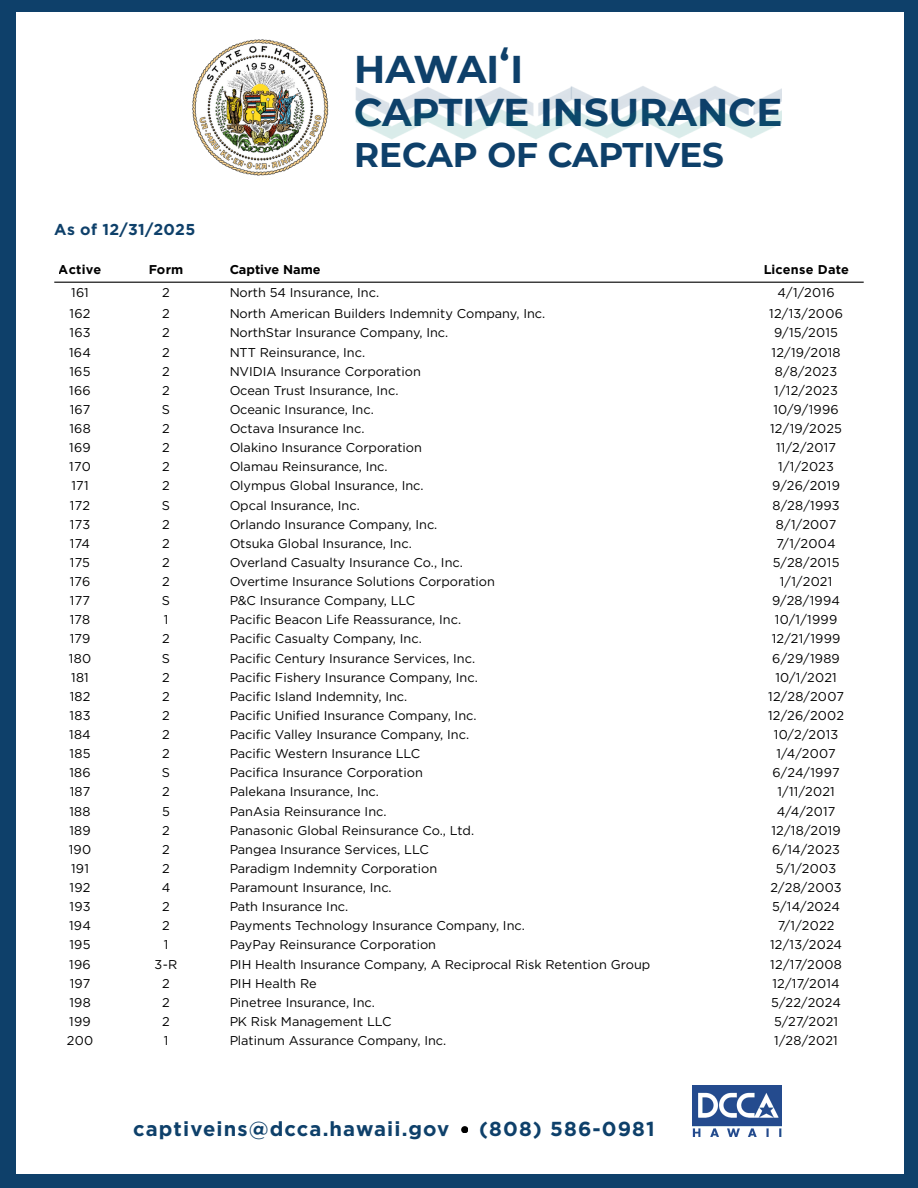
<style>
.page{position:relative;width:918px;height:1188px;background:#0e406a}
.page>*{position:absolute;margin:0;border:0;box-sizing:border-box;transform-origin:0 0}
.t1{font:700 38.55px/42.8px "Montserrat";color:#0e406a}
.t2{font:700 34.05px "Montserrat";color:#0e406a}
.t3{font:700 20.25px "Gotham";letter-spacing:.055em;color:#0e406a}
.t4{font:700 15.75px "Gotham";letter-spacing:.02em;color:#0e406a}
.t5{font:12.75px/19.2px "Gotham";color:#000}
.t6{font:12.75px/19.2px "Gotham";letter-spacing:.02em;color:#000;text-align:center}
.t7{font:700 12.75px "Gotham";letter-spacing:.005em;color:#000}
</style>
<div class="page">
<div style="left:16px;top:13px;width:887px;height:1160px;background:#fff"></div>
<img style="left:192px;top:40px;width:136px;height:136px">
<img style="left:355px;top:87px;width:209px;height:53px">
<img style="left:564px;top:86px;width:217px;height:53px">
<hr style="left:54px;top:282px;width:810px;height:1px;background:#000">
<svg style="left:461px;top:1126px;width:7px;height:7px"></svg>
<img style="left:692px;top:1085px;width:89px;height:51px">
<h1 class="t1" style="left:354px;top:48px;width:430px">HAWAIʻI<br>CAPTIVE INSURANCE</h1>
<h4 class="t4" style="left:54px;top:219px;width:142px">As of 12/31/2025</h4>
<p class="t7" style="left:59px;top:261px;width:44px">Active</p>
<p class="t5" style="left:70px;top:282px;width:22px;line-height:21.3px">161<br>162</p>
<p class="t6" style="left:67px;top:323px;width:28px">163<br>164<br>165<br>166<br>167<br>168<br>169<br>170<br>171<br>172<br>173<br>174<br>175<br>176<br>177<br>178<br>179<br>180<br>181<br>182<br>183<br>184<br>185<br>186<br>187<br>188<br>189<br>190<br>191<br>192<br>193<br>194<br>195<br>196<br>197<br>198<br>199<br>200</p>
<p class="t7" style="left:149px;top:261px;width:36px">Form</p>
<p class="t5" style="left:162px;top:282px;width:9px;line-height:21.3px">2<br>2</p>
<p class="t5" style="left:155px;top:323px;width:24px;text-align:center">2<br>2<br>2<br>2<br>S<br>2<br>2<br>2<br>2<br>S<br>2<br>2<br>2<br>2<br>S<br>1<br>2<br>S<br>2<br>2<br>2<br>2<br>2<br>S<br>2<br>5<br>2<br>2<br>2<br>4<br>2<br>2<br>1<br>3-R<br>2<br>2<br>2<br>1</p>
<h2 class="t2" style="left:354px;top:134px;width:371px">RECAP OF CAPTIVES</h2>
<p class="t7" style="left:229px;top:261px;width:93px">Captive Name</p>
<p class="t5" style="left:229px;top:282px;width:317px;line-height:21.3px">North 54 Insurance, Inc.<br>North American Builders Indemnity Company, Inc.</p>
<p class="t5" style="left:229px;top:323px;width:422px">NorthStar Insurance Company, Inc.<br>NTT Reinsurance, Inc.<br>NVIDIA Insurance Corporation<br>Ocean Trust Insurance, Inc.<br>Oceanic Insurance, Inc.<br>Octava Insurance Inc.<br>Olakino Insurance Corporation<br>Olamau Reinsurance, Inc.<br>Olympus Global Insurance, Inc.<br>Opcal Insurance, Inc.<br>Orlando Insurance Company, Inc.<br>Otsuka Global Insurance, Inc.<br>Overland Casualty Insurance Co., Inc.<br>Overtime Insurance Solutions Corporation<br>P&amp;C Insurance Company, LLC<br>Pacific Beacon Life Reassurance, Inc.<br>Pacific Casualty Company, Inc.<br>Pacific Century Insurance Services, Inc.<br>Pacific Fishery Insurance Company, Inc.<br>Pacific Island Indemnity, Inc.<br>Pacific Unified Insurance Company, Inc.<br>Pacific Valley Insurance Company, Inc.<br>Pacific Western Insurance LLC<br>Pacifica Insurance Corporation<br>Palekana Insurance, Inc.<br>PanAsia Reinsurance Inc.<br>Panasonic Global Reinsurance Co., Ltd.<br>Pangea Insurance Services, LLC<br>Paradigm Indemnity Corporation<br>Paramount Insurance, Inc.<br>Path Insurance Inc.<br>Payments Technology Insurance Company, Inc.<br>PayPay Reinsurance Corporation<br>PIH Health Insurance Company, A Reciprocal Risk Retention Group<br>PIH Health Re<br>Pinetree Insurance, Inc.<br>PK Risk Management LLC<br>Platinum Assurance Company, Inc.</p>
<h3 class="t3" style="left:133px;top:1116px;width:318px">captiveins@dcca.hawaii.gov</h3>
<h3 class="t3" style="left:479px;top:1116px;width:177px">(808) 586-0981</h3>
<p class="t7" style="left:763px;top:261px;width:87px">License Date</p>
<p class="t6" style="left:769px;top:282px;width:75px;line-height:21.3px">4/1/2016<br>12/13/2006</p>
<p class="t6" style="left:768px;top:323px;width:78px">9/15/2015<br>12/19/2018<br>8/8/2023<br>1/12/2023<br>10/9/1996<br>12/19/2025<br>11/2/2017<br>1/1/2023<br>9/26/2019<br>8/28/1993<br>8/1/2007<br>7/1/2004<br>5/28/2015<br>1/1/2021<br>9/28/1994<br>10/1/1999<br>12/21/1999<br>6/29/1989<br>10/1/2021<br>12/28/2007<br>12/26/2002<br>10/2/2013<br>1/4/2007<br>6/24/1997<br>1/11/2021<br>4/4/2017<br>12/18/2019<br>6/14/2023<br>5/1/2003<br>2/28/2003<br>5/14/2024<br>7/1/2022<br>12/13/2024<br>12/17/2008<br>12/17/2014<br>5/22/2024<br>5/27/2021<br>1/28/2021</p>
</div>
